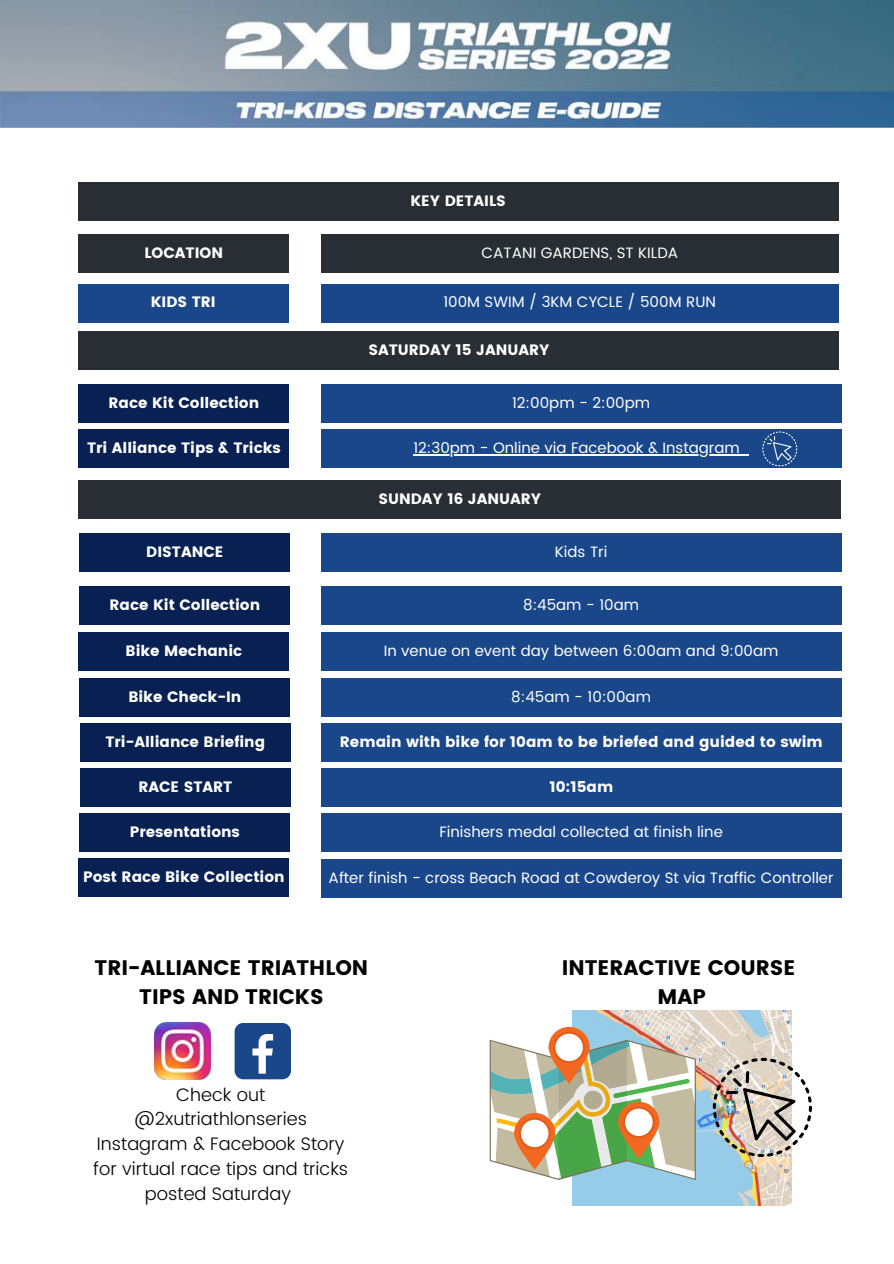
<style>
.page{position:relative;width:894px;height:1264px;background:#fff}
.page>*{position:absolute;margin:0;border:0;box-sizing:border-box;transform-origin:0 0}
.t1{font:21px/29.2px "Poppins";color:#000;text-align:center}
.t2{font:300 18px/24.8px "Poppins";color:#000;text-align:center}
.t3{font:15px "Poppins";color:#fff}
.t4{font:15px "Poppins";color:#fff}
</style>
<div class="page">
<img style="left:572px;top:1010px;width:218px;height:194px">
<svg style="left:489px;top:1039px;width:206px;height:140px"></svg>
<svg style="left:548px;top:1026px;width:41px;height:57px"></svg>
<svg style="left:553px;top:1031px;width:32px;height:32px"></svg>
<div style="left:555px;top:1033px;width:27px;height:28px;background:#fff;border-radius:50%"></div>
<svg style="left:618px;top:1101px;width:41px;height:57px"></svg>
<svg style="left:622px;top:1106px;width:32px;height:32px"></svg>
<div style="left:625px;top:1108px;width:27px;height:27px;background:#fff;border-radius:50%"></div>
<svg style="left:514px;top:1112px;width:41px;height:57px"></svg>
<svg style="left:518px;top:1117px;width:32px;height:32px"></svg>
<div style="left:521px;top:1119px;width:27px;height:28px;background:#fff;border-radius:50%"></div>
<img style="left:154px;top:1022px;width:56px;height:57px">
<div style="left:234px;top:1022px;width:57px;height:57px;background:#1a4789;border-radius:9px"></div>
<svg style="left:252px;top:1033px;width:21px;height:40px"></svg>
<div style="left:78px;top:332px;width:760px;height:38px;background:#282e33"></div>
<div style="left:78px;top:385px;width:211px;height:38px;background:#092152"></div>
<div style="left:321px;top:385px;width:520px;height:38px;background:#1a4789"></div>
<div style="left:78px;top:430px;width:211px;height:38px;background:#092152"></div>
<div style="left:321px;top:430px;width:520px;height:38px;background:#1a4789"></div>
<hr style="left:413px;top:454px;width:326px;height:1px;background:#fff">
<div style="left:79px;top:533px;width:211px;height:38px;background:#092152"></div>
<div style="left:79px;top:586px;width:211px;height:38px;background:#092152"></div>
<div style="left:79px;top:678px;width:211px;height:39px;background:#092152"></div>
<div style="left:321px;top:678px;width:520px;height:39px;background:#1a4789"></div>
<div style="left:321px;top:586px;width:520px;height:38px;background:#1a4789"></div>
<div style="left:321px;top:533px;width:520px;height:38px;background:#1a4789"></div>
<div style="left:78px;top:284px;width:210px;height:38px;background:#1a4789"></div>
<div style="left:321px;top:284px;width:516px;height:38px;background:#1a4789"></div>
<div style="left:78px;top:234px;width:211px;height:38px;background:#282e33"></div>
<div style="left:321px;top:234px;width:517px;height:38px;background:#282e33"></div>
<div style="left:80px;top:723px;width:210px;height:38px;background:#092152"></div>
<div style="left:80px;top:768px;width:210px;height:39px;background:#092152"></div>
<div style="left:321px;top:768px;width:520px;height:39px;background:#1a4789"></div>
<div style="left:79px;top:813px;width:211px;height:39px;background:#092152"></div>
<div style="left:321px;top:813px;width:520px;height:39px;background:#1a4789"></div>
<div style="left:78px;top:858px;width:211px;height:38px;background:#092152"></div>
<div style="left:321px;top:859px;width:520px;height:38px;background:#1a4789"></div>
<svg style="left:762px;top:431px;width:35px;height:35px"></svg>
<div style="left:78px;top:182px;width:760px;height:39px;background:#282e33"></div>
<div style="left:78px;top:632px;width:211px;height:39px;background:#092152"></div>
<div style="left:321px;top:632px;width:520px;height:39px;background:#1a4789"></div>
<div style="left:78px;top:480px;width:762px;height:38px;background:#282e33"></div>
<img style="left:712px;top:1057px;width:99px;height:99px">
<img style="left:0;top:0;width:893px;height:127px">
<div style="left:321px;top:723px;width:520px;height:38px;background:#1a4789"></div>
<p class="t3" style="left:410px;top:192px;width:97px">KEY DETAILS</p>
<p class="t3" style="left:144px;top:244px;width:80px">LOCATION</p>
<p class="t4" style="left:481px;top:244px;width:198px">CATANI GARDENS, ST KILDA</p>
<p class="t3" style="left:151px;top:293px;width:66px">KIDS TRI</p>
<p class="t4" style="left:443px;top:293px;width:274px">100M SWIM / 3KM CYCLE / 500M RUN</p>
<p class="t3" style="left:368px;top:341px;width:182px">SATURDAY 15 JANUARY</p>
<p class="t3" style="left:109px;top:394px;width:152px">Race Kit Collection</p>
<p class="t4" style="left:512px;top:394px;width:139px">12:00pm - 2:00pm</p>
<p class="t3" style="left:87px;top:439px;width:195px">Tri Alliance Tips &amp; Tricks</p>
<p class="t4" style="left:413px;top:439px;width:328px">12:30pm - Online via Facebook &amp; Instagram</p>
<p class="t3" style="left:146px;top:542px;width:79px">DISTANCE</p>
<p class="t3" style="left:109px;top:595px;width:152px">Race Kit Collection</p>
<p class="t3" style="left:378px;top:490px;width:164px">SUNDAY 16 JANUARY</p>
<p class="t4" style="left:555px;top:542px;width:54px">Kids Tri</p>
<p class="t4" style="left:523px;top:595px;width:117px">8:45am - 10am</p>
<p class="t3" style="left:125px;top:642px;width:118px">Bike Mechanic</p>
<p class="t4" style="left:383px;top:642px;width:396px">In venue on event day between 6:00am and 9:00am</p>
<p class="t3" style="left:128px;top:688px;width:115px">Bike Check-In</p>
<p class="t4" style="left:511px;top:688px;width:141px">8:45am - 10:00am</p>
<p class="t3" style="left:105px;top:733px;width:161px">Tri-Alliance Briefing</p>
<p class="t3" style="left:138px;top:778px;width:95px">RACE START</p>
<p class="t3" style="left:549px;top:778px;width:65px">10:15am</p>
<p class="t3" style="left:130px;top:823px;width:112px">Presentations</p>
<p class="t4" style="left:439px;top:823px;width:285px">Finishers medal collected at finish line</p>
<p class="t3" style="left:83px;top:867px;width:203px">Post Race Bike Collection</p>
<p class="t4" style="left:328px;top:868px;width:506px">After finish - cross Beach Road at Cowderoy St via Traffic Controller</p>
<p class="t3" style="left:340px;top:733px;width:484px">Remain with bike for 10am to be briefed and guided to swim</p>
<h1 class="t1" style="left:94px;top:953px;width:275px">TRI-ALLIANCE TRIATHLON<br>TIPS AND TRICKS</h1>
<p class="t2" style="left:93px;top:1081px;width:256px">Check out @2xutriathlonseries<br>Instagram &amp; Facebook Story for virtual race tips and tricks posted Saturday</p>
<h1 class="t1" style="left:561px;top:953px;width:235px">INTERACTIVE COURSE<br>MAP</h1>
</div>
